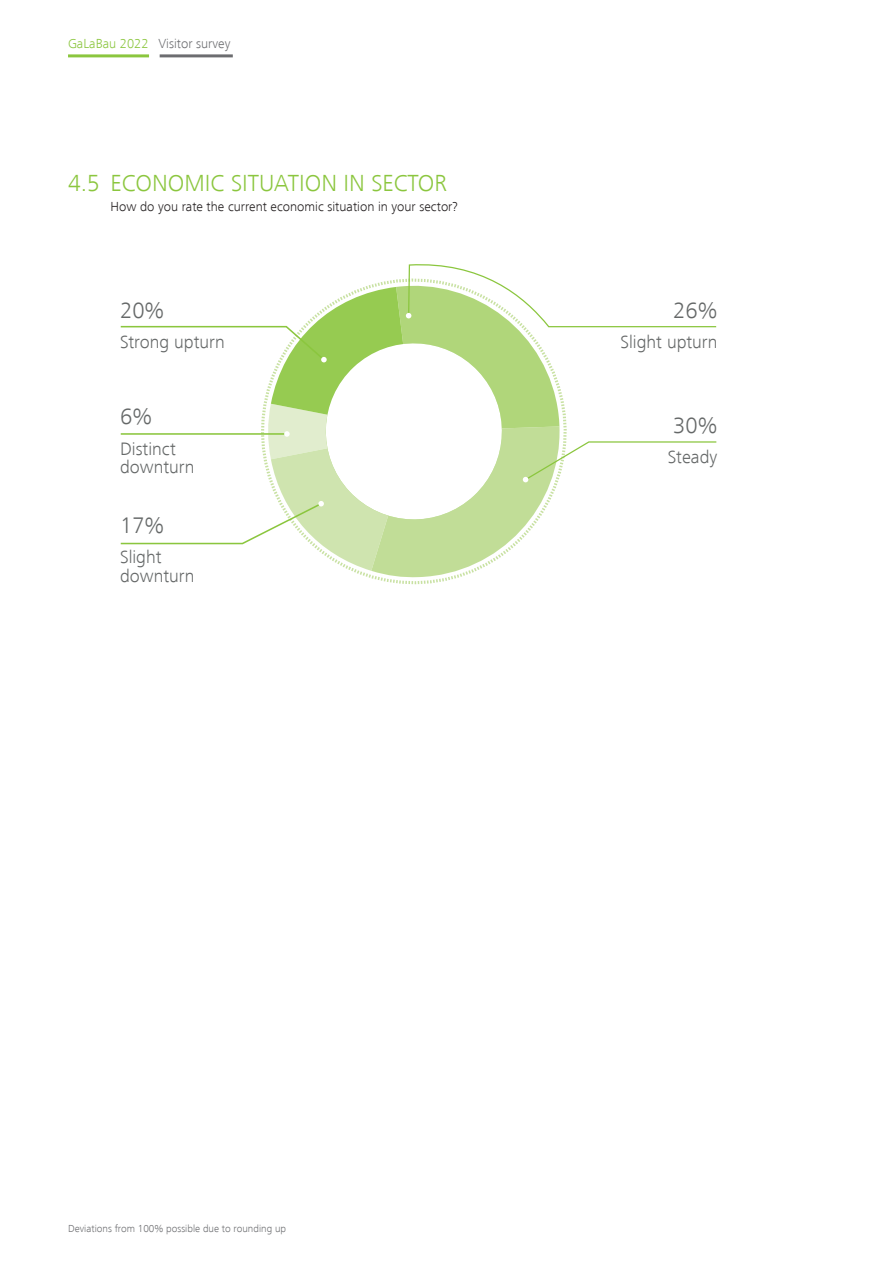
<style>
.page{position:relative;width:893px;height:1263px;background:#fff}
.page>*{position:absolute;margin:0;border:0;box-sizing:border-box;transform-origin:0 0}
.Headline_Ribera_grün{font:300 24px "Frutiger Next LT";color:#8bc63e}
.t1{font:300 23.1px "Frutiger Next LT";color:#656868}
.t2{font:300 18.45px/18.5px "Frutiger Next LT";color:#656868}
.t3{font:300 13.5px "Frutiger Next LT";color:#231f20}
.t4{font:300 13.5px "Frutiger Next LT";color:#6c6d70}
.t5{font:300 10.5px "Frutiger Next LT";color:#6c6d70}
.s1{color:#8bc63e}
</style>
<div class="page">
<hr style="left:160px;top:54px;width:73px;height:3px;background:#6c6d70">
<hr style="left:68px;top:54px;width:81px;height:3px;background:#8bc63e">
<svg style="left:120px;top:264px;width:597px;height:313px"></svg>
<p class="t4" style="left:68px;top:36px;width:164px"><span class="s1">GaLaBau 2022</span> Visitor survey</p>
<p class="Headline_Ribera_grün" style="left:68px;top:170px;width:381px">4.5 ECONOMIC SITUATION IN SECTOR</p>
<p class="t3" style="left:111px;top:199px;width:349px">How do you rate the current economic situation in your sector?</p>
<p class="t1" style="left:120px;top:297px;width:46px">20%</p>
<p class="t2" style="left:120px;top:333px;width:106px">Strong upturn</p>
<p class="t1" style="left:120px;top:404px;width:33px">6%</p>
<p class="t2" style="left:120px;top:439px;width:76px">Distinct downturn</p>
<p class="t1" style="left:120px;top:513px;width:46px">17%</p>
<p class="t2" style="left:120px;top:548px;width:76px">Slight downturn</p>
<p class="t1" style="left:673px;top:297px;width:46px">26%</p>
<p class="t2" style="left:620px;top:333px;width:98px">Slight upturn</p>
<p class="t1" style="left:673px;top:413px;width:46px">30%</p>
<p class="t2" style="left:668px;top:448px;width:51px">Steady</p>
<p class="t5" style="left:68px;top:1223px;width:220px">Deviations from 100% possible due to rounding up</p>
</div>
